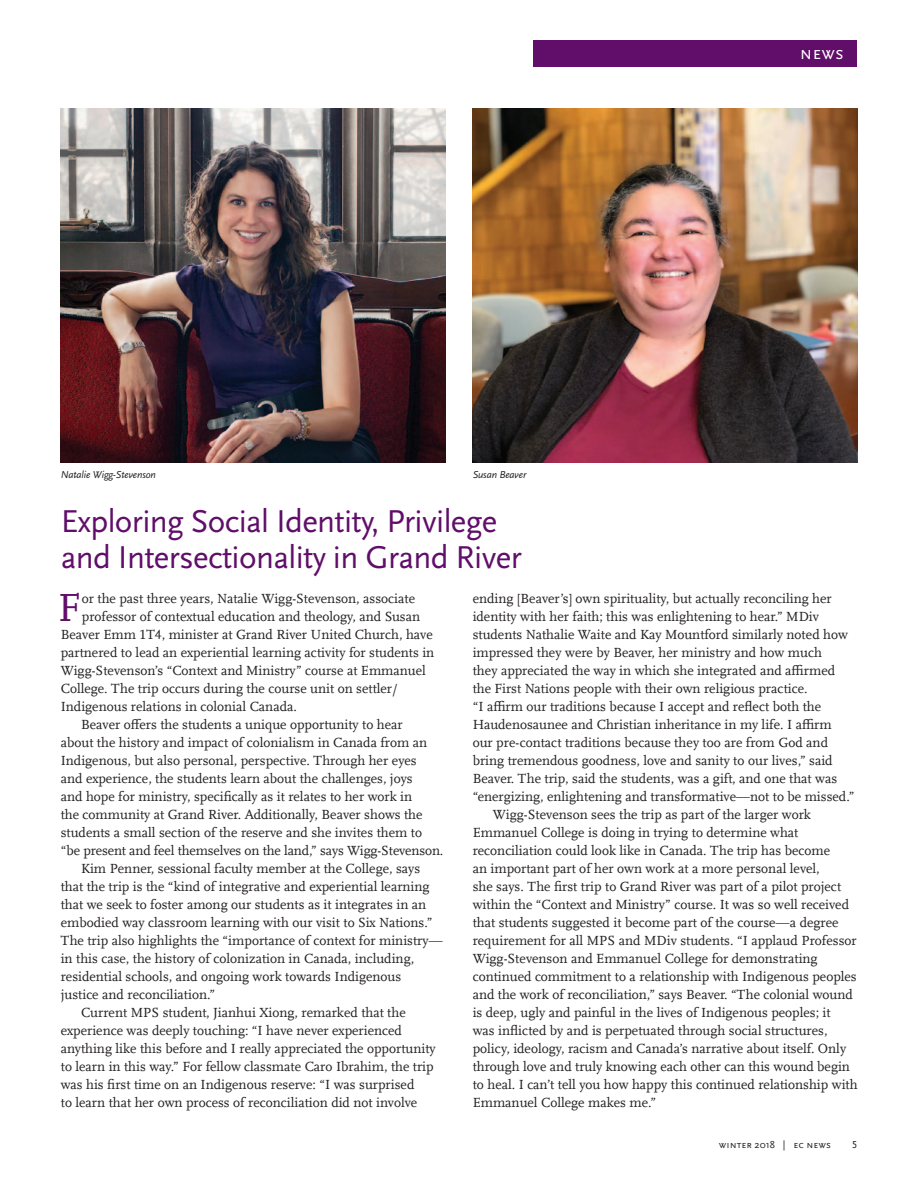
<style>
.page{position:relative;width:918px;height:1188px;background:#fff}
.page>*{position:absolute;margin:0;border:0;box-sizing:border-box;transform-origin:0 0}
.body_main_dropcap{font:41.1px "Scala Offc";color:#600e69}
.Head_1{font:33px/36px "Scala Sans";letter-spacing:-.02em;color:#600e69}
.Section{font:18.75px "Scala Sans Caps";color:#fff}
.body_main{font:13.8px/18px "Scala Offc";color:#231f20}
.body_main_dropcap-2{font:13.8px "Scala Offc";color:#231f20}
.t1{font:italic 10.5px "Scala Sans";letter-spacing:-.015em;color:#231f20}
.t2{font:10.5px "Scala Sans Caps";color:#231f20}
.s1{font-family:"Scala Sans"}
</style>
<div class="page">
<img style="left:61px;top:108px;width:385px;height:355px">
<img style="left:472px;top:108px;width:385px;height:355px">
<div style="left:533px;top:40px;width:324px;height:28px;background:#600e69"></div>
<p class="t1" style="left:61px;top:468px;width:97px">Natalie Wigg-Stevenson</p>
<p class="t1" style="left:473px;top:468px;width:55px">Susan Beaver</p>
<p class="Head_1" style="left:61px;top:504px;width:463px">Exploring Social Identity, Privilege and Intersectionality in Grand River</p>
<h3 class="Section" style="left:764px;top:42px;width:81px">newsline</h3>
<p class="Section" style="left:800px;top:43px;width:45px">news</p>
<p class="body_main_dropcap" style="left:58px;top:585px;width:25px">F</p>
<p class="body_main_dropcap-2" style="left:82px;top:591px;width:335px">or the past three years, Natalie Wigg-Stevenson, associate</p>
<p class="body_main_dropcap-2" style="left:82px;top:609px;width:340px">professor of contextual education and theology, and Susan</p>
<p class="body_main_dropcap-2" style="left:61px;top:627px;width:374px">Beaver Emm 1T4, minister at Grand River United Church, have</p>
<p class="body_main_dropcap-2" style="left:61px;top:645px;width:375px">partnered to lead an experiential learning activity for students in</p>
<p class="body_main_dropcap-2" style="left:61px;top:663px;width:367px">Wigg-Stevenson’s “Context and Ministry” course at Emmanuel</p>
<p class="body_main_dropcap-2" style="left:61px;top:681px;width:339px">College. The trip occurs during the course unit on settler/</p>
<p class="body_main_dropcap-2" style="left:61px;top:699px;width:238px">Indigenous relations in colonial Canada.</p>
<p class="body_main" style="left:61px;top:716px;width:384px;text-indent:20px">Beaver offers the students a unique opportunity to hear<br>about the history and impact of colonialism in Canada from an Indigenous, but also personal, perspective. Through her eyes<br>and experience, the students learn about the challenges, joys<br>and hope for ministry, specifically as it relates to her work in<br>the community at Grand River. Additionally, Beaver shows the students a small section of the reserve and she invites them to “be present and feel themselves on the land,” says Wigg-Stevenson.</p>
<p class="body_main" style="left:61px;top:860px;width:383px;text-indent:20px">Kim Penner, sessional faculty member at the College, says that the trip is the “kind of integrative and experiential learning that we seek to foster among our students as it integrates in an embodied way classroom learning with our visit to Six Nations.” The trip also highlights the “importance of context for ministry— in this case, the history of colonization in Canada, including, residential schools, and ongoing work towards Indigenous justice and reconciliation.”</p>
<p class="body_main" style="left:61px;top:1004px;width:376px;text-indent:20px">Current MPS student, Jianhui Xiong, remarked that the experience was deeply touching: “I have never experienced anything like this before and I really appreciated the opportunity to learn in this way.” For fellow classmate Caro Ibrahim, the trip was his first time on an Indigenous reserve: “I was surprised<br>to learn that her own process of reconciliation did not involve</p>
<p class="body_main" style="left:473px;top:590px;width:383px">ending [Beaver’s] own spirituality, but actually reconciling her identity with her faith; this was enlightening to hear.” MDiv students Nathalie Waite and Kay Mountford similarly noted how impressed they were by Beaver, her ministry and how much<br>they appreciated the way in which she integrated and affirmed the First Nations people with their own religious practice.<br>“I affirm our traditions because I accept and reflect both the Haudenosaunee and Christian inheritance in my life. I affirm our pre-contact traditions because they too are from God and bring tremendous goodness, love and sanity to our lives,” said Beaver. The trip, said the students, was a gift, and one that was “energizing, enlightening and transformative—not to be missed.”</p>
<p class="body_main" style="left:473px;top:806px;width:386px;text-indent:20px">Wigg-Stevenson sees the trip as part of the larger work Emmanuel College is doing in trying to determine what reconciliation could look like in Canada. The trip has become<br>an important part of her own work at a more personal level,<br>she says. The first trip to Grand River was part of a pilot project within the “Context and Ministry” course. It was so well received that students suggested it become part of the course—a degree requirement for all MPS and MDiv students. “I applaud Professor Wigg-Stevenson and Emmanuel College for demonstrating continued commitment to a relationship with Indigenous peoples and the work of reconciliation,” says Beaver. “The colonial wound is deep, ugly and painful in the lives of Indigenous peoples; it<br>was inflicted by and is perpetuated through social structures, policy, ideology, racism and Canada’s narrative about itself. Only through love and truly knowing each other can this wound begin to heal. I can’t tell you how happy this continued relationship with Emmanuel College makes me.”</p>
<p class="t2" style="left:719px;top:1138px;width:114px">winter <span class="s1">2018</span> | ec news</p>
<p class="t2" style="left:852px;top:1138px;width:7px">5</p>
</div>
